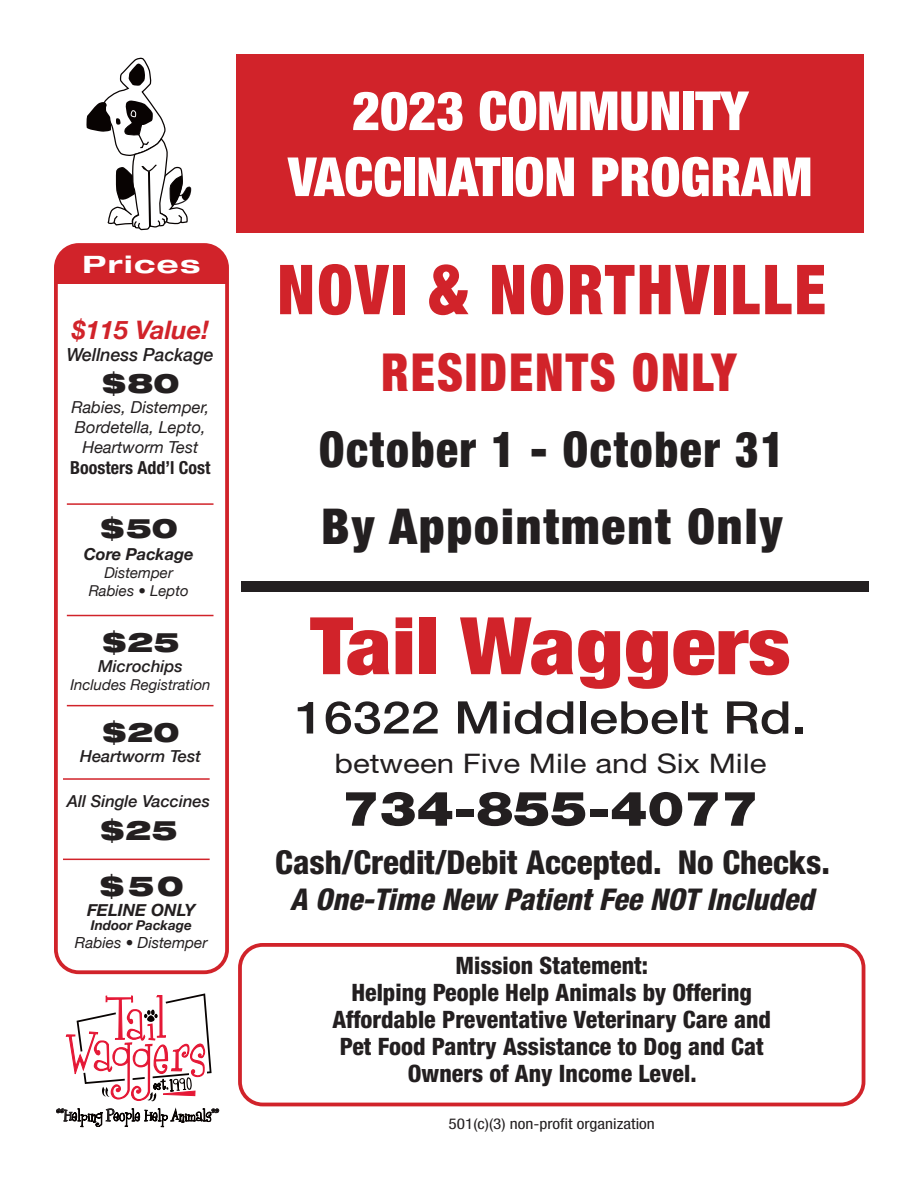
<style>
.page{position:relative;width:918px;height:1188px;background:#fff}
.page>*{position:absolute;margin:0;border:0;box-sizing:border-box;transform-origin:0 0}
.t1{font:900 condensed 79.5px "Helvetica Neue LT Std";color:#d1232a;scale:1.16 1}
.t2{font:900 condensed 69px "Helvetica Neue LT Std";letter-spacing:.04em;color:#d1232a;scale:.92 1}
.t3{font:900 condensed 54px "Helvetica Neue LT Std";color:#fff}
.t4{font:900 condensed 52.5px "Helvetica Neue LT Std";letter-spacing:.04em;color:#d1232a;scale:.92 1}
.t5{font:900 condensed 49.5px "Helvetica Neue LT Std";letter-spacing:.04em;color:#231f20;scale:.92 1}
.t6{font:900 condensed 49.5px "Helvetica Neue LT Std";letter-spacing:.04em;color:#231f20}
.t7{font:900 48px "Helvetica Neue LT Std";color:#231f20;scale:1.16 1}
.t8{font:500 45px "Helvetica Neue LT Std";color:#231f20;scale:1.16 1}
.t9{font:800 condensed 33px "Helvetica Neue LT Std";color:#231f20}
.t10{font:italic 800 condensed 30px "Helvetica Neue LT Std";color:#231f20}
.t11{font:900 expanded 27.6px "Helvetica Neue LT Std";color:#231f20}
.t12{font:27px "Helvetica Neue LT Std";color:#231f20;scale:1.16 1}
.t13{font:900 expanded 27px "Helvetica Neue LT Std";color:#231f20}
.t14{font:italic 700 25.5px "Helvetica Neue";color:#d1232a}
.t15{font:800 condensed 24px "Helvetica Neue LT Std";color:#231f20}
.t16{font:700 expanded 24px "Helvetica Neue LT Std";letter-spacing:.05em;color:#fff;scale:1.2 1}
.t17{font:700 condensed 18px "Helvetica Neue LT Pro";color:#231f20}
.t18{font:italic 500 18px "Helvetica Neue";color:#231f20}
.t19{font:italic 700 16.8px "Helvetica Neue";color:#231f20}
.t20{font:italic 16.5px/19.8px "Helvetica Neue";color:#231f20}
.t21{font:italic 500 16.5px "Helvetica Neue";color:#231f20}
.t22{font:italic 700 16.5px "Helvetica Neue";color:#231f20}
.t23{font:italic 15.3px "Helvetica Neue";color:#231f20}
.t24{font:italic 15px "Helvetica Neue";color:#231f20}
.t25{font:condensed 14.85px "Helvetica Neue LT Std";color:#231f20;scale:1.16 1}
.t26{font:italic 700 13.5px "Helvetica Neue";color:#231f20}
</style>
<div class="page">
<div style="left:238px;top:943px;width:627px;height:163px;border:4px solid #d1232a;border-radius:23px"></div>
<svg style="left:56px;top:993px;width:163px;height:135px"></svg>
<div style="left:237px;top:54px;width:627px;height:179px;background:#d1232a"></div>
<div style="left:56px;top:245px;width:171px;height:38px;background:#d1232a"></div>
<div style="left:54px;top:243px;width:175px;height:731px;border:4px solid #d1232a;border-radius:23px"></div>
<svg style="left:86px;top:57px;width:106px;height:174px"></svg>
<div style="left:241px;top:581px;width:628px;height:11px;background:#231f20"></div>
<hr style="left:67px;top:503px;width:147px;height:2px;background:#d1232a">
<hr style="left:67px;top:615px;width:147px;height:1px;background:#d1232a">
<hr style="left:67px;top:705px;width:147px;height:1px;background:#d1232a">
<hr style="left:63px;top:778px;width:147px;height:2px;background:#d1232a">
<hr style="left:63px;top:859px;width:147px;height:1px;background:#d1232a">
<p class="t16" style="left:82px;top:250px;width:100px">Prices</p>
<p class="t14" style="left:72px;top:310px;width:139px">$115 Value!</p>
<p class="t18" style="left:67px;top:339px;width:148px">Wellness Package</p>
<p class="t13" style="left:101px;top:366px;width:80px">$80</p>
<p class="t20" style="left:71px;top:398px;width:139px">Rabies, Distemper,<br>Bordetella, Lepto,</p>
<p class="t20" style="left:82px;top:438px;width:117px">Heartworm Test</p>
<p class="t17" style="left:70px;top:457px;width:142px">Boosters Add’l Cost</p>
<p class="t13" style="left:100px;top:510px;width:80px">$50</p>
<p class="t22" style="left:84px;top:542px;width:112px">Core Package</p>
<p class="t24" style="left:104px;top:562px;width:70px">Distemper</p>
<p class="t24" style="left:89px;top:580px;width:102px">Rabies • Lepto</p>
<p class="t13" style="left:101px;top:625px;width:80px">$25</p>
<p class="t21" style="left:98px;top:652px;width:86px">Microchips</p>
<p class="t24" style="left:70px;top:674px;width:142px">Includes Registration</p>
<p class="t13" style="left:101px;top:715px;width:80px">$20</p>
<p class="t21" style="left:80px;top:742px;width:122px">Heartworm Test</p>
<p class="t21" style="left:67px;top:787px;width:145px">All Single Vaccines</p>
<p class="t13" style="left:99px;top:812px;width:80px">$25</p>
<p class="t11" style="left:99px;top:868px;width:86px">$50</p>
<p class="t19" style="left:87px;top:897px;width:110px">FELINE ONLY</p>
<p class="t26" style="left:91px;top:915px;width:103px">Indoor Package</p>
<p class="t23" style="left:75px;top:932px;width:134px">Rabies • Distemper</p>
<p class="t3" style="left:352px;top:78px;width:398px">2023 COMMUNITY</p>
<p class="t3" style="left:288px;top:144px;width:526px">VACCINATION PROGRAM</p>
<p class="t2" style="left:277px;top:247px;width:598px">NOVI &amp; NORTHVILLE</p>
<p class="t4" style="left:381px;top:340px;width:388px">RESIDENTS ONLY</p>
<p class="t5" style="left:319px;top:419px;width:507px">October 1 - October 31</p>
<p class="t6" style="left:321px;top:496px;width:463px">By Appointment Only</p>
<p class="t1" style="left:310px;top:597px;width:416px">Tail Waggers</p>
<p class="t8" style="left:295px;top:691px;width:442px">16322 Middlebelt Rd.</p>
<p class="t12" style="left:334px;top:747px;width:374px">between Five Mile and Six Mile</p>
<p class="t7" style="left:342px;top:780px;width:360px">734-855-4077</p>
<p class="t9" style="left:275px;top:842px;width:556px">Cash/Credit/Debit Accepted. No Checks.</p>
<p class="t10" style="left:290px;top:881px;width:525px">A One-Time New Patient Fee NOT Included</p>
<p class="t15" style="left:455px;top:950px;width:194px">Mission Statement:</p>
<p class="t15" style="left:351px;top:977px;width:402px">Helping People Help Animals by Offering</p>
<p class="t15" style="left:333px;top:1004px;width:440px">Affordable Preventative Veterinary Care and</p>
<p class="t15" style="left:340px;top:1031px;width:425px">Pet Food Pantry Assistance to Dog and Cat</p>
<p class="t15" style="left:408px;top:1058px;width:290px">Owners of Any Income Level.</p>
<p class="t25" style="left:449px;top:1116px;width:179px">501(c)(3) non-profit organization</p>
</div>
